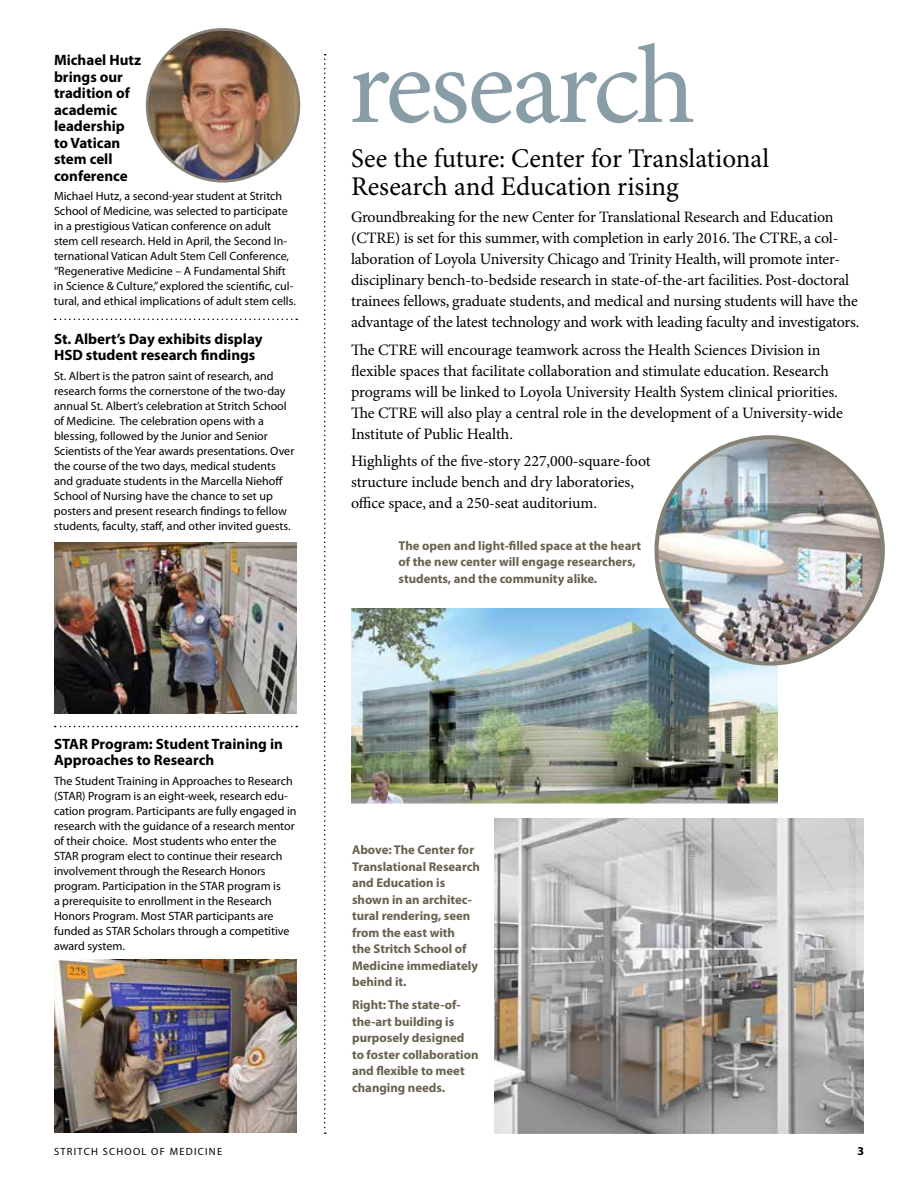
<style>
.page{position:relative;width:918px;height:1188px;background:#fff}
.page>*{position:absolute;margin:0;border:0;box-sizing:border-box;transform-origin:0 0}
.t1{font:111.3px "Minion Pro";letter-spacing:-.035em;color:#889da6}
.t2{font:27px/28.5px "Minion Pro";letter-spacing:-.005em;color:#000}
.t3{font:15.9px/21px "Minion Pro";letter-spacing:-.01em;color:#000}
.t4{font:700 15px/16.5px "Myriad Pro";color:#000}
.t5{font:700 12.75px/16.5px "Myriad Pro";color:#68614f}
.t6{font:12px/15px "Myriad Pro";color:#000}
.t7{font:700 12px "Myriad Pro";color:#000}
.t8{font:10.5px "Myriad Pro";letter-spacing:.12em;color:#000}
</style>
<div class="page">
<img style="left:54px;top:959px;width:243px;height:173px">
<img style="left:54px;top:542px;width:243px;height:172px">
<img style="left:351px;top:608px;width:426px;height:196px">
<svg style="left:324px;top:54px;width:2px;height:1080px"></svg>
<img style="left:657px;top:437px;width:226px;height:227px;border-radius:113px">
<img style="left:147px;top:29px;width:152px;height:152px;border-radius:76px">
<div style="left:146px;top:28px;width:154px;height:155px;border:3px solid #868276;border-radius:50%"></div>
<img style="left:495px;top:819px;width:369px;height:315px">
<svg style="left:55px;top:319px;width:242px;height:1px"></svg>
<svg style="left:55px;top:726px;width:242px;height:1px"></svg>
<p class="t4" style="left:54px;top:52px;width:89px">Michael Hutz brings our tradition of academic leadership to Vatican stem cell conference</p>
<p class="t6" style="left:54px;top:189px;width:243px">Michael Hutz, a second-year student at Stritch School of Medicine, was selected to participate in a prestigious Vatican conference on adult stem cell research. Held in April, the Second In&shy;ternational Vatican Adult Stem Cell Conference, “Regenerative Medicine – A Fundamental Shift in Science &amp; Culture,” explored the scientific, cul&shy;tural, and ethical implications of adult stem cells.</p>
<p class="t4" style="left:54px;top:331px;width:210px">St. Albert’s Day exhibits display<br>HSD student research findings</p>
<p class="t6" style="left:54px;top:368px;width:242px">St. Albert is the patron saint of research, and research forms the cornerstone of the two-day annual St. Albert’s celebration at Stritch School of Medicine. The celebration opens with a blessing, followed by the Junior and Senior Scientists of the Year awards presentations. Over the course of the two days, medical students and graduate students in the Marcella N iehoff School of Nursing have the chance to set up posters and present research findings to fellow students, faculty, staff, and other invited guests.</p>
<h1 class="t1" style="left:349px;top:20px;width:348px">research</h1>
<h2 class="t2" style="left:351px;top:145px;width:420px">See the future: Center for Translational<br>Research and Education rising</h2>
<p class="t3" style="left:351px;top:208px;width:510px">Groundbreaking for the new Center for Translational Research and Education (CTRE) is set for this summer, with completion in early 2016. The CTRE, a col&shy;laboration of Loyola University Chicago and Trinity Health, will promote inter&shy;disciplinary bench-to-bedside research in state-of-the-art facilities. Post-doctoral trainees fellows, graduate students, and medical and nursing students will have the advantage of the latest technology and work with leading faculty and investigators.</p>
<p class="t3" style="left:351px;top:340px;width:494px">The CTRE will encourage teamwork across the Health Sciences Division in flexible spaces that facilitate collaboration and stimulate education. Research programs will be linked to Loyola University Health System clinical priorities.<br>The CTRE will also play a central role in the development of a University-wide Institute of Public Health.</p>
<h3 class="t3" style="left:351px;top:452px;width:301px">Highlights of the five-story 227,000-square-foot structure include bench and dry laboratories, office space, and a 250-seat auditorium.</h3>
<p class="t5" style="left:399px;top:537px;width:244px">The open and light-filled space at the heart of the new center will engage researchers, students, and the community alike.</p>
<p class="t4" style="left:54px;top:736px;width:231px">STAR Program: Student Training in<br>Approaches to Research</p>
<p class="t6" style="left:54px;top:773px;width:240px">The Student Training in Approaches to Research (STAR</p>
<p class="t6" style="left:54px;top:788px;width:244px;text-indent:28px">) Program is an eight-week, research edu&shy;cation program. Participants are fully engaged in research with the guidance of a research mentor of their choice. Most students who enter the<br>STAR</p>
<p class="t6" style="left:54px;top:848px;width:230px;text-indent:27px">program elect to continue their research involvement through the Research Honors program. Participation in the STAR</p>
<p class="t6" style="left:54px;top:878px;width:228px;text-indent:173px">program is a prerequisite to enrollment in the Research<br>Honors Program. Most STAR</p>
<p class="t6" style="left:196px;top:908px;width:79px">participants are</p>
<p class="t6" style="left:54px;top:923px;width:59px">funded as STAR</p>
<p class="t6" style="left:133px;top:923px;width:158px">Scholars through a competitive</p>
<p class="t6" style="left:54px;top:938px;width:72px">award system.</p>
<p class="t5" style="left:352px;top:842px;width:129px">Above: The Center for<br>Translational Research and Education is shown in an architec&shy;tural rendering, seen from the east with<br>the Stritch School of<br>Medicine immediately behind it.</p>
<p class="t5" style="left:352px;top:997px;width:128px">Right: The state-of&shy;the-art building is purposely designed to foster collaboration and flexible to meet changing needs.</p>
<p class="t8" style="left:54px;top:1146px;width:7px">STR</p>
<p class="t8" style="left:74px;top:1146px;width:52px">ITCH SCHOO</p>
<p class="t8" style="left:142px;top:1146px;width:75px">L OF MEDICINE</p>
<p class="t7" style="left:857px;top:1144px;width:8px">3</p>
</div>
